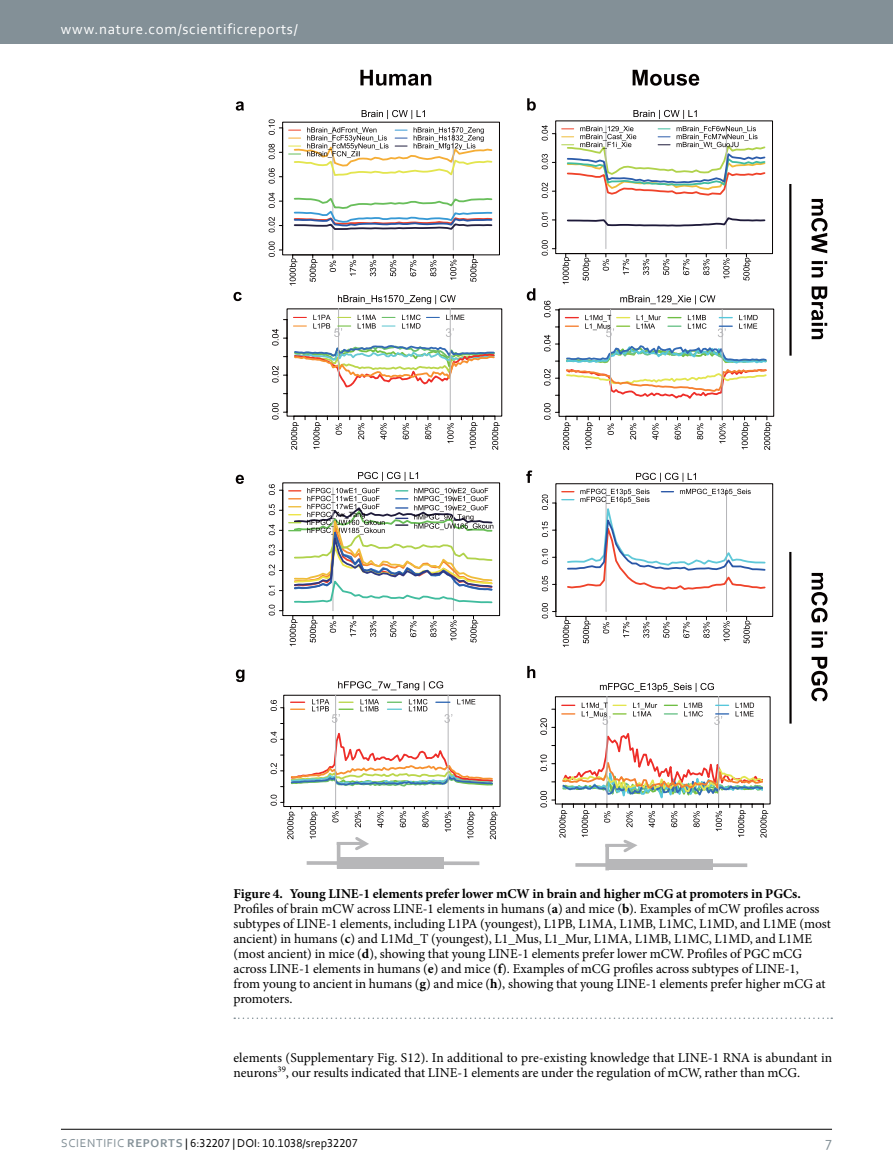
<style>
.page{position:relative;width:893px;height:1174px;background:#fff}
.page>*{position:absolute;margin:0;border:0;box-sizing:border-box;transform-origin:0 0}
.t1{font:15px "Corbel";letter-spacing:.045em;color:#fff}
.t2{font:15px "Corbel";color:#839097}
.t3{font:13.5px/15px "Minion Pro";color:#000}
.t4{font:12px "Corbel";color:#000}
.s1{font-weight:700}
.s2{color:#839097}
.s3{font-weight:700;color:#839097}
</style>
<div class="page">
<div style="left:0;top:0;width:893px;height:43px;background:#839097"></div>
<hr style="left:61px;top:1129px;width:771px;height:1px;background:#000">
<svg style="left:360px;top:70px;width:339px;height:16px"></svg>
<svg style="left:542px;top:125px;width:13px;height:131px"></svg>
<div style="left:555px;top:120px;width:218px;height:134px;border:1px solid #050100"></div>
<svg style="left:633px;top:110px;width:64px;height:9px"></svg>
<hr style="left:726px;top:126px;width:1px;height:123px;background:#b5b5b8">
<hr style="left:605px;top:126px;width:1px;height:123px;background:#b5b5b8">
<svg style="left:562px;top:126px;width:204px;height:71px"></svg>
<svg style="left:566px;top:216px;width:200px;height:11px"></svg>
<hr style="left:566px;top:253px;width:180px;height:1px;background:#050100">
<svg style="left:563px;top:254px;width:7px;height:30px"></svg>
<svg style="left:583px;top:254px;width:7px;height:27px"></svg>
<svg style="left:603px;top:254px;width:6px;height:17px"></svg>
<svg style="left:623px;top:254px;width:6px;height:20px"></svg>
<svg style="left:643px;top:254px;width:6px;height:21px"></svg>
<svg style="left:663px;top:254px;width:6px;height:21px"></svg>
<svg style="left:683px;top:254px;width:6px;height:21px"></svg>
<svg style="left:703px;top:254px;width:6px;height:21px"></svg>
<svg style="left:723px;top:254px;width:7px;height:25px"></svg>
<svg style="left:743px;top:254px;width:8px;height:27px"></svg>
<svg style="left:544px;top:295px;width:228px;height:155px"></svg>
<hr style="left:450px;top:309px;width:1px;height:107px;background:#b5b5b8">
<hr style="left:338px;top:309px;width:1px;height:107px;background:#b5b5b8">
<svg style="left:272px;top:315px;width:228px;height:135px"></svg>
<svg style="left:233px;top:98px;width:303px;height:206px"></svg>
<svg style="left:269px;top:604px;width:13px;height:11px"></svg>
<svg style="left:269px;top:484px;width:13px;height:111px"></svg>
<div style="left:282px;top:482px;width:218px;height:134px;border:1px solid #050100"></div>
<svg style="left:358px;top:472px;width:60px;height:9px"></svg>
<hr style="left:453px;top:488px;width:1px;height:122px;background:#b5b5b8">
<hr style="left:332px;top:488px;width:1px;height:122px;background:#b5b5b8">
<svg style="left:289px;top:488px;width:205px;height:116px"></svg>
<hr style="left:293px;top:615px;width:180px;height:1px;background:#050100">
<svg style="left:290px;top:615px;width:7px;height:31px"></svg>
<svg style="left:310px;top:616px;width:8px;height:26px"></svg>
<svg style="left:330px;top:616px;width:6px;height:16px"></svg>
<svg style="left:350px;top:616px;width:6px;height:20px"></svg>
<svg style="left:370px;top:616px;width:6px;height:21px"></svg>
<svg style="left:390px;top:616px;width:6px;height:21px"></svg>
<svg style="left:410px;top:616px;width:6px;height:21px"></svg>
<svg style="left:430px;top:616px;width:7px;height:21px"></svg>
<svg style="left:450px;top:616px;width:7px;height:24px"></svg>
<svg style="left:470px;top:615px;width:8px;height:27px"></svg>
<svg style="left:542px;top:494px;width:13px;height:124px"></svg>
<div style="left:555px;top:483px;width:218px;height:134px;border:1px solid #050100"></div>
<svg style="left:636px;top:473px;width:60px;height:9px"></svg>
<hr style="left:726px;top:488px;width:1px;height:123px;background:#b5b5b8">
<hr style="left:606px;top:488px;width:1px;height:123px;background:#b5b5b8">
<svg style="left:562px;top:489px;width:204px;height:102px"></svg>
<hr style="left:566px;top:616px;width:181px;height:1px;background:#050100">
<svg style="left:563px;top:616px;width:8px;height:31px"></svg>
<svg style="left:583px;top:617px;width:8px;height:26px"></svg>
<svg style="left:603px;top:617px;width:6px;height:16px"></svg>
<svg style="left:623px;top:617px;width:6px;height:20px"></svg>
<svg style="left:643px;top:617px;width:6px;height:21px"></svg>
<svg style="left:663px;top:617px;width:6px;height:21px"></svg>
<svg style="left:683px;top:617px;width:7px;height:21px"></svg>
<svg style="left:703px;top:617px;width:7px;height:21px"></svg>
<svg style="left:723px;top:617px;width:7px;height:24px"></svg>
<svg style="left:743px;top:616px;width:8px;height:27px"></svg>
<svg style="left:600px;top:683px;width:114px;height:9px"></svg>
<hr style="left:718px;top:696px;width:1px;height:108px;background:#b5b5b8">
<hr style="left:606px;top:696px;width:1px;height:108px;background:#b5b5b8">
<svg style="left:526px;top:470px;width:6px;height:13px"></svg>
<svg style="left:236px;top:669px;width:8px;height:13px"></svg>
<svg style="left:236px;top:475px;width:8px;height:9px"></svg>
<svg style="left:527px;top:666px;width:8px;height:12px"></svg>
<svg style="left:575px;top:863px;width:172px;height:4px"></svg>
<div style="left:607px;top:859px;width:106px;height:11px;background:#b7b7b9"></div>
<svg style="left:605px;top:855px;width:4px;height:15px"></svg>
<svg style="left:540px;top:702px;width:228px;height:153px"></svg>
<svg style="left:307px;top:861px;width:172px;height:4px"></svg>
<div style="left:338px;top:857px;width:106px;height:11px;background:#b7b7b9"></div>
<hr style="left:337px;top:842px;width:3px;height:26px;background:#b7b7b9">
<svg style="left:338px;top:681px;width:105px;height:9px"></svg>
<hr style="left:448px;top:695px;width:1px;height:111px;background:#b5b5b8">
<hr style="left:335px;top:695px;width:1px;height:111px;background:#b5b5b8">
<svg style="left:271px;top:699px;width:227px;height:153px"></svg>
<svg style="left:811px;top:199px;width:16px;height:502px"></svg>
<hr style="left:789px;top:184px;width:3px;height:172px;background:#050100">
<hr style="left:789px;top:552px;width:3px;height:171px;background:#050100">
<svg style="left:234px;top:1017px;width:598px;height:2px"></svg>
<p class="t1" style="left:61px;top:19px;width:238px">www.nature.com/scientificreports/</p>
<p class="t3" style="left:233px;top:886px;width:599px"><span class="s1">Figure 4. Young LINE-1 elements prefer lower mCW in brain and higher mCG at promoters in PGCs.<br></span>Profiles of brain mCW across LINE-1 elements in humans (<span class="s1">a</span>) and mice (<span class="s1">b</span>). Examples of mCW profiles across subtypes of LINE-1 elements, including L1PA (youngest), L1PB, L1MA, L1MB, L1MC, L1MD, and L1ME (most ancient) in humans (<span class="s1">c</span>) and L1Md_T (youngest), L1_Mus, L1_Mur, L1MA, L1MB, L1MC, L1MD, and L1ME (most ancient) in mice (<span class="s1">d</span>), showing that young LINE-1 elements prefer lower mCW. Profiles of PGC mCG across LINE-1 elements in humans (<span class="s1">e</span>) and mice (<span class="s1">f</span>). Examples of mCG profiles across subtypes of LINE-1,<br>from young to ancient in humans (<span class="s1">g</span>) and mice (<span class="s1">h</span>), showing that young LINE-1 elements prefer higher mCG at promoters.</p>
<p class="t3" style="left:233px;top:1050px;width:600px">elements (Supplementary Fig. S12). In additional to pre-existing knowledge that LINE-1 RNA is abundant in neurons<sup>39</sup>, our results indicated that LINE-1 elements are under the regulation of mCW, rather than mCG.</p>
<p class="t4" style="left:61px;top:1135px;width:298px"><span class="s2">Scientific</span> <span class="s3">REPORTS</span> | 6:32207 | DOI: 10.1038/srep32207</p>
<p class="t2" style="left:826px;top:1132px;width:8px">7</p>
</div>
